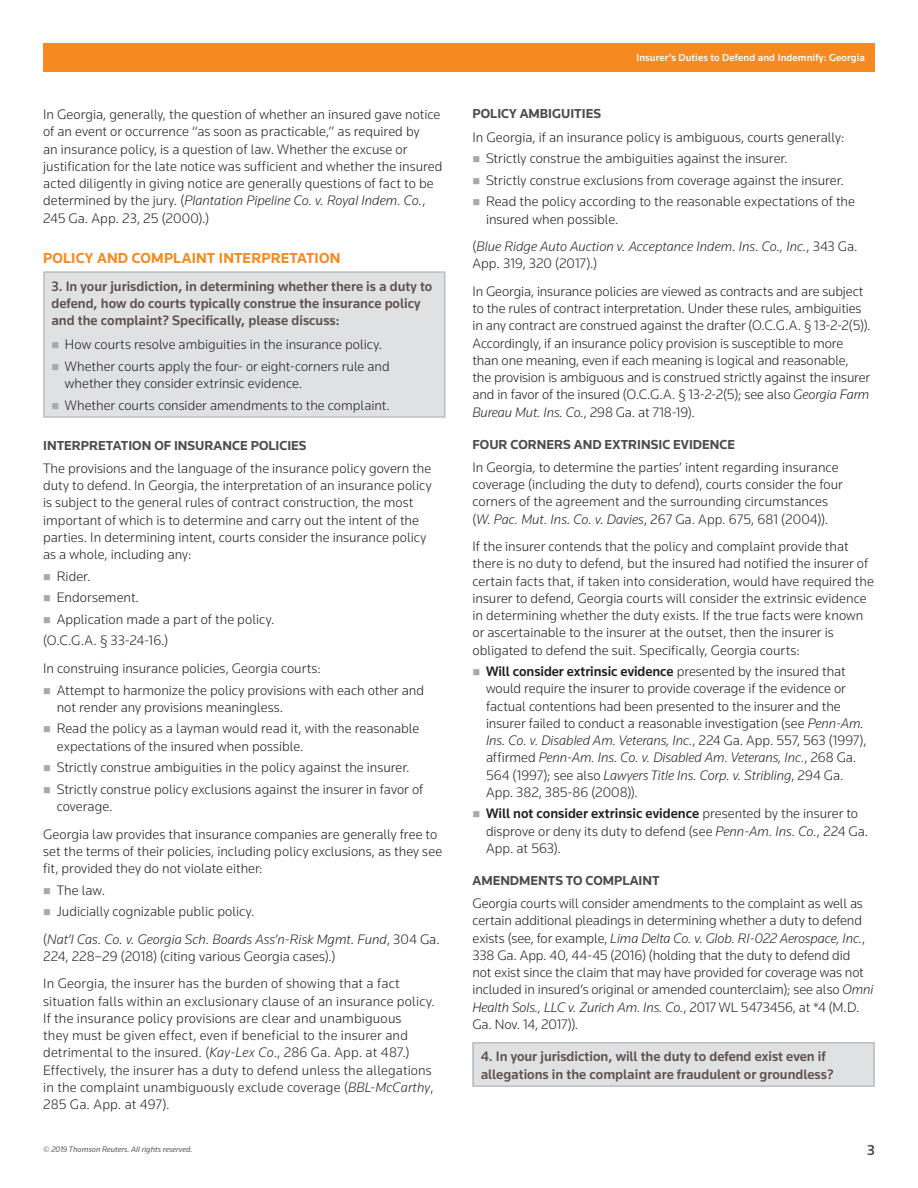
<style>
.page{position:relative;width:918px;height:1188px;background:#fff}
.page>*{position:absolute;margin:0;border:0;box-sizing:border-box;transform-origin:0 0}
.t1{font:700 15px "Knowledge";letter-spacing:.01em;color:#f6891f}
.t2{font:500 15px "Knowledge";color:#4b4c4d}
.t3{font:300 14.25px/17.2px "Knowledge";color:#231f20}
.t4{font:500 14.25px/17.2px "Knowledge";color:#5f514d}
.t5{font:italic 300 14.25px/27.5px "Knowledge";color:#231f20}
.t6{font:700 13.5px "Knowledge";color:#4b4c4d}
.t7{font:500 10.5px "Knowledge";letter-spacing:.01em;color:#fff}
.t8{font:italic 8.25px "Knowledge";color:#57585a}
.s1{font-style:italic}
.s2{font-style:normal}
.s3{font-weight:500}
</style>
<div class="page">
<div style="left:43px;top:43px;width:832px;height:29px;background:#f6891f"></div>
<div style="left:44px;top:272px;width:401px;height:145px;background:#e0e1e3"></div>
<div style="left:43px;top:271px;width:403px;height:147px;border:2px solid #bcbdc0"></div>
<div style="left:472px;top:1043px;width:403px;height:43px;background:#e0e1e3"></div>
<div style="left:472px;top:1042px;width:403px;height:45px;border:2px solid #bcbdc0"></div>
<p class="t3" style="left:43px;top:105px;width:401px">In Georgia, generally, the question of whether an insured gave notice of an event or occurrence “as soon as practicable,” as required by<br>an insurance policy, is a question of law. Whether the excuse or justification for the late notice was sufficient and whether the insured acted diligently in giving notice are generally questions of fact to be determined by the jury. (<span class="s1">Plantation Pipeline Co. v. Royal Indem. Co.</span>, 245 Ga. App. 23, 25 (2000).)</p>
<p class="t1" style="left:43px;top:248px;width:299px">POLICY AND COMPLAINT INTERPRETATION</p>
<p class="t4" style="left:51px;top:277px;width:383px">3. In your jurisdiction, in determining whether there is a duty to defend, how do courts typically construe the insurance policy and the complaint? Specifically, please discuss:</p>
<p class="t3" style="left:65px;top:333px;width:326px;line-height:21.6px">How courts resolve ambiguities in the insurance policy.<br>Whether courts apply the four- or eight-corners rule and</p>
<p class="t3" style="left:65px;top:372px;width:326px;line-height:21.6px">whether they consider extrinsic evidence.<br>Whether courts consider amendments to the complaint.</p>
<p class="t6" style="left:43px;top:437px;width:265px">INTERPRETATION OF INSURANCE POLICIES</p>
<p class="t3" style="left:43px;top:459px;width:390px">The provisions and the language of the insurance policy govern the duty to defend. In Georgia, the interpretation of an insurance policy is subject to the general rules of contract construction, the most important of which is to determine and carry out the intent of the parties. In determining intent, courts consider the insurance policy as a whole, including any:</p>
<p class="t3" style="left:57px;top:567px;width:35px">Rider.</p>
<p class="t3" style="left:57px;top:589px;width:84px">Endorsement.</p>
<p class="t3" style="left:57px;top:610px;width:219px">Application made a part of the policy.</p>
<p class="t3" style="left:43px;top:632px;width:127px">(O.C.G.A. § 33-24-16.)</p>
<p class="t3" style="left:57px;top:657px;width:369px;line-height:21.6px;text-indent:-13px">In construing insurance policies, Georgia courts:<br>Attempt to harmonize the policy provisions with each other and</p>
<p class="t3" style="left:57px;top:696px;width:364px;line-height:21.6px">not render any provisions meaningless.<br>Read the policy as a layman would read it, with the reasonable</p>
<p class="t3" style="left:57px;top:735px;width:368px;line-height:21.6px">expectations of the insured when possible.<br>Strictly construe ambiguities in the policy against the insurer.<br>Strictly construe policy exclusions against the insurer in favor of</p>
<p class="t3" style="left:43px;top:792px;width:396px;line-height:27.5px;text-indent:13px">coverage.<br>Georgia law provides that insurance companies are generally free to</p>
<p class="t3" style="left:43px;top:842px;width:400px">set the terms of their policies, including policy exclusions, as they see fit, provided they do not violate either:</p>
<p class="t3" style="left:57px;top:879px;width:199px;line-height:21.6px">The law.<br>Judicially cognizable public policy.</p>
<p class="t3" style="left:43px;top:930px;width:398px">(<span class="s1">Nat’l Cas. Co. v. Georgia Sch. Boards Ass’n-Risk Mgmt. Fund</span>, 304 Ga.<br>224, 228–29 (2018) (citing various Georgia cases).)</p>
<p class="t3" style="left:43px;top:975px;width:393px">In Georgia, the insurer has the burden of showing that a fact situation falls within an exclusionary clause of an insurance policy.<br>If the insurance policy provisions are clear and unambiguous<br>they must be given effect, even if beneficial to the insurer and detrimental to the insured. (<span class="s1">Kay-Lex Co</span>., 286 Ga. App. at 487.)<br>Effectively, the insurer has a duty to defend unless the allegations in the complaint unambiguously exclude coverage (<span class="s1">BBL-McCarthy</span>, 285 Ga. App. at 497).</p>
<p class="t7" style="left:636px;top:51px;width:230px">Insurer’s Duties to Defend and Indemnify: Georgia</p>
<p class="t6" style="left:472px;top:106px;width:130px">POLICY AMBIGUITIES</p>
<p class="t3" style="left:486px;top:126px;width:371px;line-height:21.6px;text-indent:-14px">In Georgia, if an insurance policy is ambiguous, courts generally:<br>Strictly construe the ambiguities against the insurer.<br>Strictly construe exclusions from coverage against the insurer.<br>Read the policy according to the reasonable expectations of the</p>
<p class="t5" style="left:473px;top:205px;width:387px;text-indent:13px"><span class="s2">insured when possible.<br>(</span>Blue Ridge Auto Auction v. Acceptance Indem. Ins. Co., Inc.<span class="s2">, 343 Ga.</span></p>
<p class="t3" style="left:473px;top:250px;width:393px;line-height:27.5px">App. 319, 320 (2017).)<br>In Georgia, insurance policies are viewed as contracts and are subject</p>
<p class="t3" style="left:473px;top:300px;width:400px">to the rules of contract interpretation. Under these rules, ambiguities in any contract are construed against the drafter (O.C.G.A. § 13-2-2(5)).<br>Accordingly, if an insurance policy provision is susceptible to more than one meaning, even if each meaning is logical and reasonable, the provision is ambiguous and is construed strictly against the insurer and in favor of the insured (O.C.G.A. § 13-2-2(5); see also <span class="s1">Georgia Farm Bureau Mut. Ins. Co.</span>, 298 Ga. at 718-19).</p>
<p class="t6" style="left:472px;top:436px;width:264px">FOUR CORNERS AND EXTRINSIC EVIDENCE</p>
<p class="t3" style="left:472px;top:458px;width:372px">In Georgia, to determine the parties’ intent regarding insurance coverage (including the duty to defend), courts consider the four corners of the agreement and the surrounding circumstances (<span class="s1">W. Pac. Mut. Ins. Co. v. Davies</span>, 267 Ga. App. 675, 681 (2004)).</p>
<p class="t3" style="left:472px;top:538px;width:403px">If the insurer contends that the policy and complaint provide that there is no duty to defend, but the insured had notified the insurer of certain facts that, if taken into consideration, would have required the insurer to defend, Georgia courts will consider the extrinsic evidence in determining whether the duty exists. If the true facts were known or ascertainable to the insurer at the outset, then the insurer is obligated to defend the suit. Specifically, Georgia courts:</p>
<p class="t3" style="left:486px;top:663px;width:382px"><span class="s3">Will consider extrinsic evidence</span> presented by the insured that would require the insurer to provide coverage if the evidence or factual contentions had been presented to the insurer and the insurer failed to conduct a reasonable investigation (see <span class="s1">Penn-Am.<br>Ins. Co. v. Disabled Am. Veterans, Inc.</span>, 224 Ga. App. 557, 563 (1997), affirmed <span class="s1">Penn-Am. Ins. Co. v. Disabled Am. Veterans, Inc.</span>, 268 Ga.<br>564 (1997); see also <span class="s1">Lawyers Title Ins. Corp. v. Stribling</span>, 294 Ga.<br>App. 382, 385-86 (2008)).</p>
<p class="t3" style="left:486px;top:805px;width:384px"><span class="s3">Will not consider extrinsic evidence</span> presented by the insurer to disprove or deny its duty to defend (see <span class="s1">Penn-Am. Ins. Co.</span>, 224 Ga.<br>App. at 563).</p>
<p class="t6" style="left:472px;top:872px;width:189px">AMENDMENTS TO COMPLAINT</p>
<p class="t3" style="left:472px;top:895px;width:403px">Georgia courts will consider amendments to the complaint as well as certain additional pleadings in determining whether a duty to defend exists (see, for example, <span class="s1">Lima Delta Co. v. Glob. RI-022 Aerospace, Inc.</span>, 338 Ga. App. 40, 44-45 (2016) (holding that the duty to defend did<br>not exist since the claim that may have provided for coverage was not included in insured’s original or amended counterclaim); see also <span class="s1">Omni Health Sols., LLC v. Zurich Am. Ins. Co.</span>, 2017 WL 5473456, at *4 (M.D.<br>Ga. Nov. 14, 2017)).</p>
<p class="t4" style="left:481px;top:1048px;width:355px">4. In your jurisdiction, will the duty to defend exist even if allegations in the complaint are fraudulent or groundless?</p>
<p class="t8" style="left:43px;top:1144px;width:151px">© 2019 Thomson Reuters. All rights reserved.</p>
<p class="t2" style="left:867px;top:1141px;width:9px">3</p>
</div>
